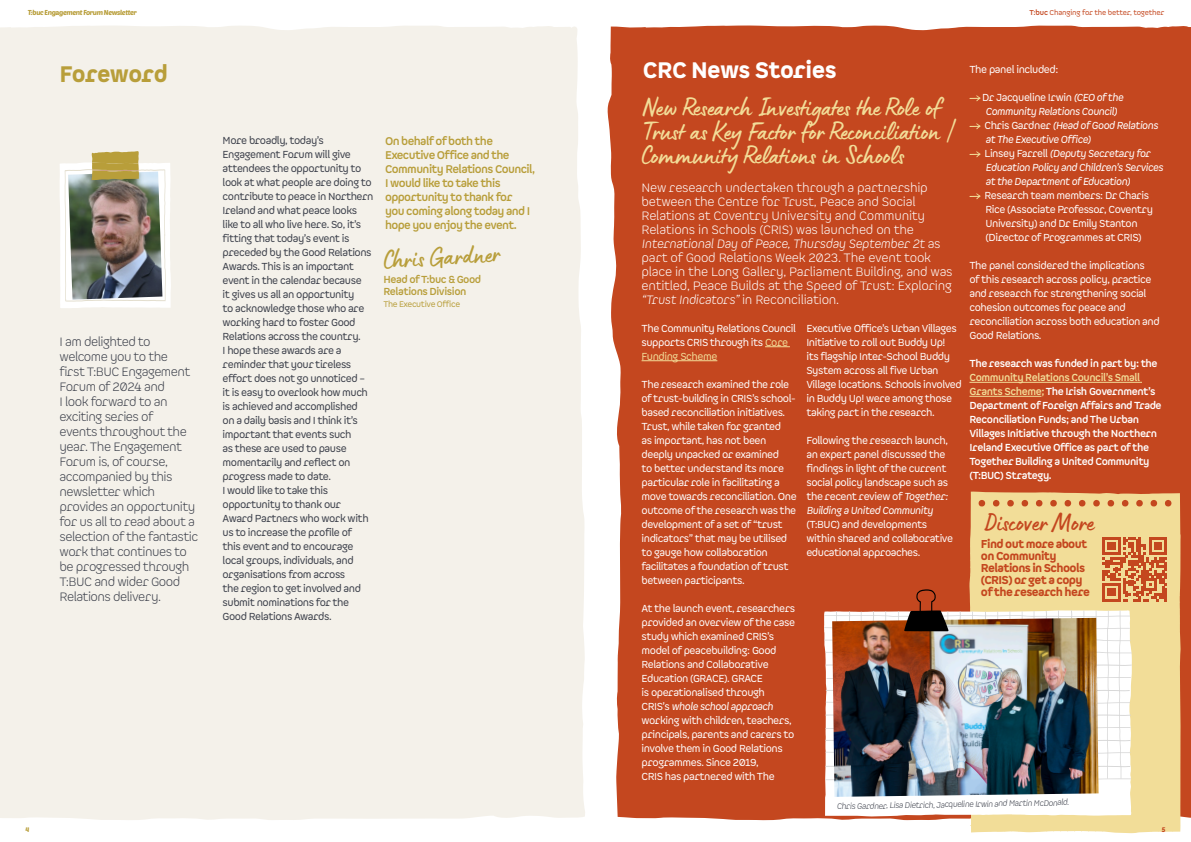
<style>
.page{position:relative;width:1191px;height:842px;background:#fff}
.page>*{position:absolute;margin:0;border:0;box-sizing:border-box;transform-origin:0 0}
.t1{font:27px/24px "Lumios Marker";color:#f2dd98}
.t2{font:27px "Lumios Marker";color:#b89e3a}
.t3{font:27px "Lumios Marker";color:#c4471f}
.t4{font:900 22px "Spock Ess Alt 1";letter-spacing:-.025em;color:#fff}
.t5{font:900 22px "Spock Ess Alt 1";letter-spacing:-.035em;color:#b89e3a}
.t6{font:300 12px/14px "Spock Ess Alt 1";letter-spacing:-.02em;color:#fff}
.t7{font:300 12px/15px "Spock Ess Alt 1";letter-spacing:-.045em;color:#3a3e49}
.t8{font:900 11.2px/12px "Spock Ess Alt 1";letter-spacing:-.055em;color:#c4471f}
.t9{font:700 11px/14px "Spock Ess Alt 1";letter-spacing:-.055em;color:#b89e3a}
.t10{font:10px/14px "Spock Ess Alt 1";letter-spacing:-.045em;color:#fff}
.t11{font:10px/14px "Spock Ess Alt 1";letter-spacing:-.045em;color:#3a3e49}
.t12{font:700 10px/14px "Spock Ess Alt 1";letter-spacing:-.045em;color:#fff}
.t13{font:italic 10px/14px "Spock Ess Alt 1";letter-spacing:-.045em;color:#fff}
.t14{font:700 10px "Spock Ess Alt 1";letter-spacing:-.045em;color:#b89e3a}
.t15{font:italic 300 8px "Spock Ess Alt 1";color:#3a3e49}
.t16{font:8px "Spock Ess Alt 1";letter-spacing:-.045em;color:#b89e3a}
.t17{font:7px "Spock Ess Alt 1";letter-spacing:-.025em;color:#c4471f}
.t18{font:7px "Poetsen One";letter-spacing:-.05em;color:#b89e3a}
.t19{font:6.5px "Poetsen One";color:#b89e3a}
.t20{font:6.5px "Poetsen One";color:#c4471f}
.s1{font-weight:700}
.s2{font-style:italic}
.s3{color:#f2dd98}
.s4{font-style:normal}
</style>
<div class="page">
<div style="left:607px;top:25px;width:584px;height:795px;background:#c4471f"></div>
<svg style="left:969px;top:491px;width:211px;height:46px;background:#edce8b"></svg>
<div style="left:0;top:25px;width:585px;height:795px;background:#f4f1ea"></div>
<img style="left:59px;top:151px;width:112px;height:157px">
<svg style="left:765px;top:346px;width:25px;height:1px"></svg>
<hr style="left:641px;top:360px;width:76px;height:1px;background:#f2dd98">
<hr style="left:969px;top:382px;width:173px;height:1px;background:#f2dd98">
<hr style="left:969px;top:396px;width:72px;height:1px;background:#f2dd98">
<svg style="left:969px;top:95px;width:11px;height:7px"></svg>
<svg style="left:969px;top:123px;width:11px;height:7px"></svg>
<svg style="left:969px;top:151px;width:11px;height:7px"></svg>
<svg style="left:969px;top:193px;width:11px;height:7px"></svg>
<img style="left:824px;top:537px;width:357px;height:296px">
<p class="t18" style="left:28px;top:8px;width:111px">T:buc Engagement Forum Newsletter</p>
<p class="t17" style="left:1029px;top:8px;width:136px"><span class="s1">T:buc</span> Changing for the better, together</p>
<p class="t5" style="left:60px;top:61px;width:110px">Foreword</p>
<p class="t7" style="left:60px;top:334px;width:140px">I am delighted to welcome you to the<br>first T:BUC Engagement<br>Forum of 2024 and<br>I look forward to an exciting series of<br>events throughout the year. The Engagement<br>Forum is, of course, accompanied by this newsletter which provides an opportunity for us all to read about a selection of the fantastic work that continues to be progressed through<br>T:BUC and wider Good<br>Relations delivery.</p>
<p class="t11" style="left:223px;top:134px;width:152px">More broadly, today’s<br>Engagement Forum will give attendees the opportunity to look at what people are doing to contribute to peace in Northern<br>Ireland and what peace looks like to all who live here. So, it’s fitting that today’s event is preceded by the Good Relations<br>Awards. This is an important event in the calendar because<br>it gives us all an opportunity<br>to acknowledge those who are working hard to foster Good<br>Relations across the country.<br>I hope these awards are a reminder that your tireless effort does not go unnoticed – it is easy to overlook how much is achieved and accomplished<br>on a daily basis and I think it’s important that events such<br>as these are used to pause momentarily and reflect on progress made to date.</p>
<p class="t11" style="left:223px;top:484px;width:148px">I would like to take this opportunity to thank our<br>Award Partners who work with us to increase the profile of this event and to encourage local groups, individuals, and organisations from across<br>the region to get involved and submit nominations for the<br>Good Relations Awards.</p>
<p class="t9" style="left:385px;top:134px;width:151px">On behalf of both the<br>Executive Office and the<br>Community Relations Council,<br>I would like to take this opportunity to thank for<br>you coming along today and I hope you enjoy the event.</p>
<p class="t2" style="left:382px;top:242px;width:119px;rotate:-3deg">Chris Gardner</p>
<p class="t14" style="left:383px;top:273px;width:99px">Head of T:buc &amp; Good</p>
<p class="t14" style="left:383px;top:285px;width:85px">Relations Division</p>
<p class="t16" style="left:383px;top:299px;width:78px">The Executive Office</p>
<p class="t4" style="left:643px;top:57px;width:195px">CRC News Stories</p>
<p class="t1" style="left:641px;top:93px;width:312px">New Research Investigates the Role of<br>Trust as Key Factor for Reconciliation |<br>Community Relations in Schools</p>
<p class="t6" style="left:641px;top:181px;width:313px">New research undertaken through a partnership between the Centre for Trust, Peace and Social Relations at Coventry University and Community Relations in Schools (CRIS) was launched on the <span class="s2">International Day of Peace, Thursday September 2t</span> as part of Good Relations Week 2023. The event took place in the Long Gallery, Parliament Building, and was entitled, Peace Builds at the Speed of Trust: Exploring <span class="s2">“Trust Indicators”</span> in Reconciliation.</p>
<p class="t10" style="left:641px;top:321px;width:156px">The Community Relations Council supports CRIS through its <span class="s3">Core<br>Funding Scheme</span></p>
<p class="t10" style="left:641px;top:377px;width:157px">The research examined the role of trust-building in CRIS’s school&shy;based reconciliation initiatives.<br>Trust, while taken for granted<br>as important, has not been deeply unpacked or examined<br>to better understand its more particular role in facilitating a move towards reconciliation. One outcome of the research was the development of a set of “trust indicators” that may be utilised to gauge how collaboration facilitates a foundation of trust between participants.</p>
<p class="t10" style="left:641px;top:601px;width:155px">At the launch event, researchers provided an overview of the case study which examined CRIS’s model of peacebuilding: Good<br>Relations and Collaborative<br>Education (GRACE). GRACE<br>is operationalised through<br>CRIS’s <span class="s2">whole school approach </span>working with children, teachers, principals, parents and carers to involve them in Good Relations programmes. Since 2019,<br>CRIS has partnered with The</p>
<p class="t10" style="left:806px;top:321px;width:157px">Executive Office’s Urban Villages<br>Initiative to roll out Buddy Up!<br>its flagship Inter-School Buddy<br>System across all five Urban<br>Village locations. Schools involved in Buddy Up! were among those taking part in the research.</p>
<p class="t10" style="left:806px;top:433px;width:148px">Following the research launch, an expert panel discussed the findings in light of the current social policy landscape such as the recent review of <span class="s2">Together:<br>Building a United Community </span>(T:BUC) and developments within shared and collaborative educational approaches.</p>
<p class="t10" style="left:969px;top:63px;width:90px">The panel included:</p>
<p class="t13" style="left:982px;top:91px;width:143px;text-align:center"><span class="s4">Dr Jacqueline Irwin</span> (CEO of the<br>Community Relations Council)</p>
<p class="t13" style="left:984px;top:119px;width:175px"><span class="s4">Chris Gardner</span> (Head of Good Relations at The Executive Office)</p>
<p class="t13" style="left:984px;top:147px;width:180px"><span class="s4">Linsey Farrell</span> (Deputy Secretary for<br>Education Policy and Children’s Services at the Department of Education)</p>
<p class="t10" style="left:984px;top:189px;width:170px">Research team members: Dr Charis Rice (Associate Professor, Coventry University) and Dr Emily Stanton (Director of Programmes at CRIS)</p>
<p class="t10" style="left:969px;top:259px;width:192px">The panel considered the implications<br>of this research across policy, practice and research for strengthening social cohesion outcomes for peace and reconciliation across both education and Good Relations.</p>
<p class="t12" style="left:969px;top:357px;width:194px">The research was funded in part by: the <span class="s3">Community Relations Council’s Small Grants Scheme;</span> The Irish Government’s Department of Foreign Affairs and Trade Reconciliation Funds; and The Urban Villages Initiative through the Northern Ireland Executive Office as part of the Together Building a United Community (T:BUC) Strategy.</p>
<p class="t3" style="left:985px;top:505px;width:110px">Discover More</p>
<p class="t8" style="left:981px;top:538px;width:111px">Find out more about on Community<br>Relations in Schools (CRIS) or get a copy of the research here</p>
<p class="t15" style="left:836px;top:802px;width:234px;rotate:-1deg">Chris Gardner, Lisa Dietrich, Jacqueline Irwin and Martin McDonald.</p>
<p class="t19" style="left:26px;top:826px;width:5px">4</p>
<p class="t20" style="left:1161px;top:826px;width:5px">5</p>
</div>
